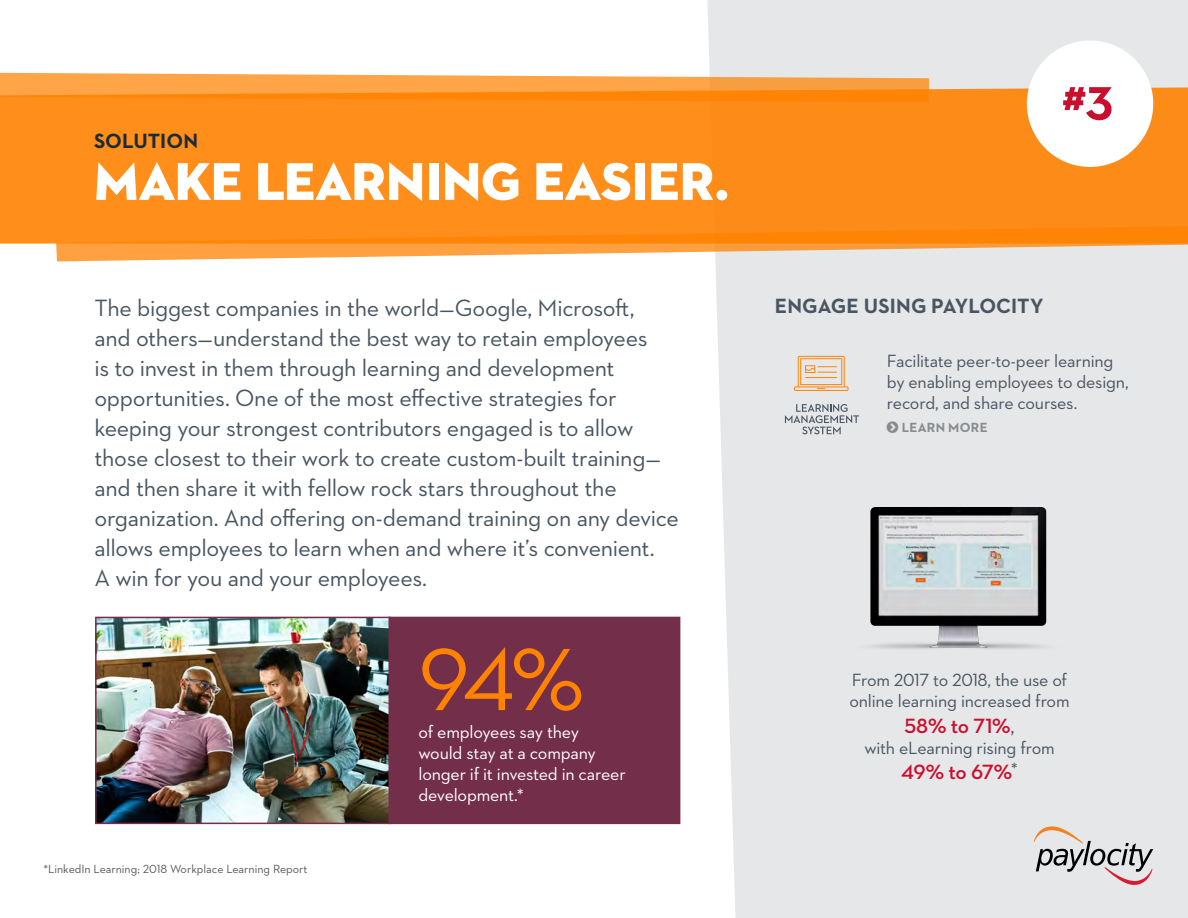
<style>
.page{position:relative;width:1188px;height:918px;background:#fff}
.page>*{position:absolute;margin:0;border:0;box-sizing:border-box;transform-origin:0 0}
.t1{font:90px "Neutraface 2 Text";color:#ff8200}
.t2{font:54px "Neutraface 2 Display Titling";letter-spacing:-.005em;color:#fff}
.t3{font:24px/30px "Neutraface 2 Text";letter-spacing:-.015em;color:#495561}
.t4{font:700 21px "Neutraface 2 Text";color:#495561}
.t5{font:600 21px "Neutraface 2 Text";letter-spacing:-.03em;color:#c8102e}
.t6{font:700 21px "Neutraface 2 Text";letter-spacing:-.005em;color:#1c2b39}
.t7{font:18px/21px "Neutraface 2 Text";letter-spacing:-.015em;color:#495561}
.t8{font:18px/21px "Neutraface 2 Text";letter-spacing:-.015em;color:#fff}
.t9{font:700 13.5px "Neutraface 2 Text";letter-spacing:.025em;color:#888b8d}
.t10{font:12px "Neutraface 2 Text";color:#58595b}
.s1{font-weight:400;color:#495561}
</style>
<div class="page">
<div style="left:707px;top:0;width:481px;height:918px;background:#e6e7e8"></div>
<div style="left:0;top:87px;width:1188px;height:157px;background:#ff8e1a"></div>
<svg style="left:56px;top:226px;width:1132px;height:35px;background:#faa64f"></svg>
<svg style="left:0;top:72px;width:929px;height:30px;background:#fda448"></svg>
<svg style="left:1034px;top:826px;width:119px;height:59px;background:#cac4c3"></svg>
<svg style="left:785px;top:404px;width:74px;height:30px;background:#c3c7ca"></svg>
<svg style="left:794px;top:356px;width:55px;height:35px;background:#ebd0b3"></svg>
<hr style="left:805px;top:377px;width:32px;height:1px;background:#ff8200">
<img style="left:98px;top:620px;width:290px;height:201px">
<div style="left:95px;top:617px;width:296px;height:207px;border:2px solid #732e4a"></div>
<div style="left:390px;top:618px;width:289px;height:205px;background:#732e4a"></div>
<div style="left:388px;top:617px;width:292px;height:207px;border:3px solid #732e4a"></div>
<div style="left:1027px;top:40px;width:126px;height:127px;background:#fff;border-radius:50%"></div>
<svg style="left:1063px;top:87px;width:49px;height:33px"></svg>
<img style="left:855px;top:508px;width:210px;height:150px">
<svg style="left:887px;top:422px;width:12px;height:11px"></svg>
<p class="t6" style="left:94px;top:128px;width:106px">SOLUTION</p>
<h2 class="t2" style="left:94px;top:148px;width:637px">MAKE LEARNING EASIER.</h2>
<p class="t3" style="left:94px;top:292px;width:586px">The biggest companies in the world—Google, Microsoft,<br>and others—understand the best way to retain employees<br>is to invest in them through learning and development opportunities. One of the most effective strategies for keeping your strongest contributors engaged is to allow those closest to their work to create custom-built training— and then share it with fellow rock stars throughout the organization. And offering on-demand training on any device allows employees to learn when and where it’s convenient.<br>A win for you and your employees.</p>
<p class="t10" style="left:43px;top:862px;width:266px">*LinkedIn Learning; 2018 Workplace Learning Report</p>
<h1 class="t1" style="left:418px;top:623px;width:167px">94%</h1>
<p class="t8" style="left:418px;top:721px;width:209px">of employees say they would stay at a company longer if it invested in career development.*</p>
<p class="t4" style="left:775px;top:293px;width:270px">ENGAGE USING PAYLOCITY</p>
<p class="t7" style="left:887px;top:351px;width:243px">Facilitate peer-to-peer learning by enabling employees to design, record, and share courses.</p>
<p class="t9" style="left:902px;top:419px;width:87px">LEARN MORE</p>
<p class="t7" style="left:850px;top:669px;width:222px;line-height:21.6px">From 2017 to 2018, the use of online learning increased from</p>
<p class="t5" style="left:904px;top:712px;width:112px">58% to 71%<span class="s1">,</span></p>
<p class="t7" style="left:864px;top:737px;width:192px">with eLearning rising from</p>
<p class="t5" style="left:901px;top:759px;width:118px">49% to 67%<sup>*</sup></p>
</div>
